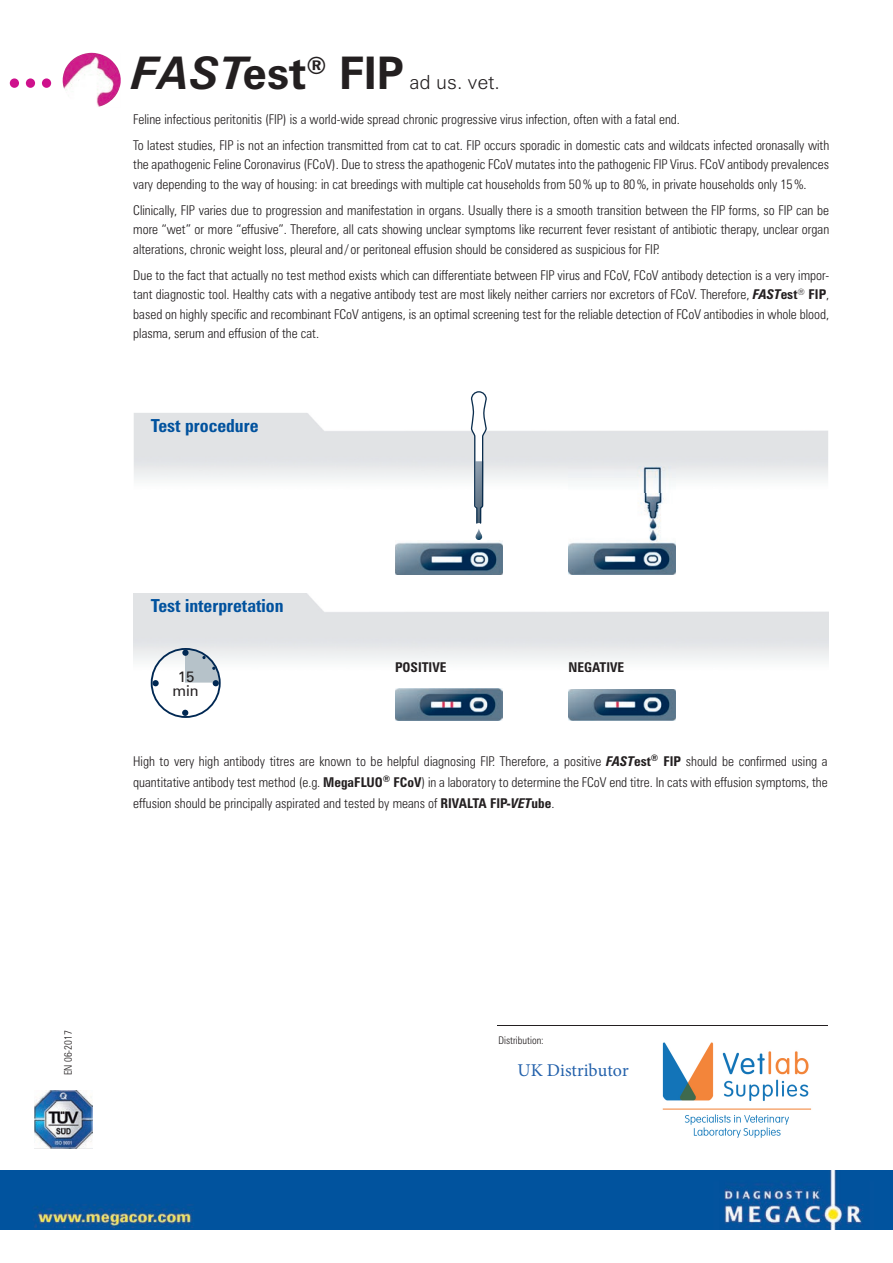
<style>
.page{position:relative;width:893px;height:1263px;background:#fff}
.page>*{position:absolute;margin:0;border:0;box-sizing:border-box;transform-origin:0 0}
.t1{font:700 45px "Zurich BT";color:#231f20}
.t2{font:300 19.5px "Zurich BT";color:#231f20}
.t3{font:700 condensed 18px "Zurich BT";color:#01529e}
.t4{font:18px "Minion Pro";color:#2361ab}
.t5{font:15px/13.6px "Zurich BT";color:#231f20;text-align:center}
.t6{font:300 condensed 13.5px/19.5px "Zurich BT";color:#231f20;text-align:justify}
.t7{font:700 condensed 13.5px "Zurich BT";color:#231f20}
.t8{font:300 condensed 10.5px "Zurich BT";color:#231f20}
.s1{font-style:italic}
.s2{font-weight:700;font-style:italic}
.s3{font-weight:700}
</style>
<div class="page">
<img style="left:134px;top:593px;width:694px;height:80px">
<img style="left:63px;top:53px;width:58px;height:54px">
<div style="left:42px;top:78px;width:9px;height:10px;background:#ce118c;border-radius:50%"></div>
<div style="left:26px;top:78px;width:9px;height:10px;background:#ce118c;border-radius:50%"></div>
<div style="left:10px;top:78px;width:9px;height:10px;background:#ce118c;border-radius:50%"></div>
<img style="left:395px;top:540px;width:108px;height:35px">
<img style="left:568px;top:466px;width:108px;height:108px">
<img style="left:568px;top:689px;width:108px;height:32px">
<img style="left:395px;top:689px;width:107px;height:31px">
<div style="left:151px;top:648px;width:70px;height:70px;border:2px solid #002853;border-radius:50%"></div>
<svg style="left:182px;top:710px;width:6px;height:6px"></svg>
<div style="left:182px;top:650px;width:7px;height:6px;background:#002853;border-radius:50%"></div>
<div style="left:152px;top:680px;width:7px;height:6px;background:#002853;border-radius:50%"></div>
<svg style="left:185px;top:649px;width:35px;height:37px"></svg>
<hr style="left:497px;top:1026px;width:331px;height:1px;background:#231f20">
<img style="left:35px;top:1090px;width:58px;height:58px">
<svg style="left:471px;top:391px;width:16px;height:149px"></svg>
<img style="left:0;top:1170px;width:893px;height:59px">
<img style="left:662px;top:1042px;width:150px;height:96px">
<h1 class="t1" style="left:132px;top:45px;width:273px"><span class="s1">FAST</span>est<sup>®</sup> FIP</h1>
<h2 class="t2" style="left:409px;top:70px;width:92px">ad us. vet.</h2>
<p class="t6" style="left:133px;top:107px;width:697px;line-height:26px">Feline infectious peritonitis (FIP) is a world-wide spread chronic progressive virus infection, often with a fatal end.<br>To latest studies, FIP is not an infection transmitted from cat to cat. FIP occurs sporadic in domestic cats and wildcats infected oronasally with</p>
<p class="t6" style="left:133px;top:156px;width:697px">the apathogenic Feline Coronavirus (FCoV). Due to stress the apathogenic FCoV mutates into the pathogenic FIP Virus. FCoV antibody prevalences vary depending to the way of housing: in cat breedings with multiple cat households from 50 % up to 80 %, in private households only 15 %.</p>
<p class="t6" style="left:133px;top:201px;width:697px">Clinically, FIP varies due to progression and manifestation in organs. Usually there is a smooth transition between the FIP forms, so FIP can be more “wet” or more “effusive”. Therefore, all cats showing unclear symptoms like recurrent fever resistant of antibiotic therapy, unclear organ alterations, chronic weight loss, pleural and / or peritoneal effusion should be considered as suspicious for FIP.</p>
<p class="t6" style="left:133px;top:266px;width:697px">Due to the fact that actually no test method exists which can differentiate between FIP virus and FCoV, FCoV antibody detection is a very impor&shy;tant diagnostic tool. Healthy cats with a negative antibody test are most likely neither carriers nor excretors of FCoV. Therefore, <span class="s2">FAST</span><span class="s3">est</span><sup>®</sup> <span class="s3">FIP</span>, based on highly specific and recombinant FCoV antigens, is an optimal screening test for the reliable detection of FCoV antibodies in whole blood, plasma, serum and effusion of the cat.</p>
<h3 class="t3" style="left:151px;top:415px;width:109px">Test procedure</h3>
<h3 class="t3" style="left:151px;top:595px;width:134px">Test interpretation</h3>
<p class="t5" style="left:172px;top:670px;width:28px">15 min</p>
<p class="t7" style="left:395px;top:659px;width:53px">POSITIVE</p>
<p class="t7" style="left:568px;top:659px;width:57px">NEGATIVE</p>
<p class="t6" style="left:133px;top:751px;width:696px;line-height:21px">High to very high antibody titres are known to be helpful diagnosing FIP. Therefore, a positive <span class="s2">FAST</span><span class="s3">est</span><sup>®</sup> <span class="s3">FIP</span> should be confirmed using a quantitative antibody test method (e.g. <span class="s3">MegaFLUO</span><sup>®</sup> <span class="s3">FCoV</span>) in a laboratory to determine the FCoV end titre. In cats with effusion symptoms, the effusion should be principally aspirated and tested by means of <span class="s3">RIVALTA FIP-</span><span class="s2">VET</span><span class="s3">ube</span>.</p>
<p class="t8" style="left:64px;top:1075px;width:47px;rotate:-90deg">EN 06-2017</p>
<p class="t8" style="left:498px;top:1036px;width:47px">Distribution:</p>
<h3 class="t4" style="left:517px;top:1058px;width:113px">UK Distributor</h3>
</div>
